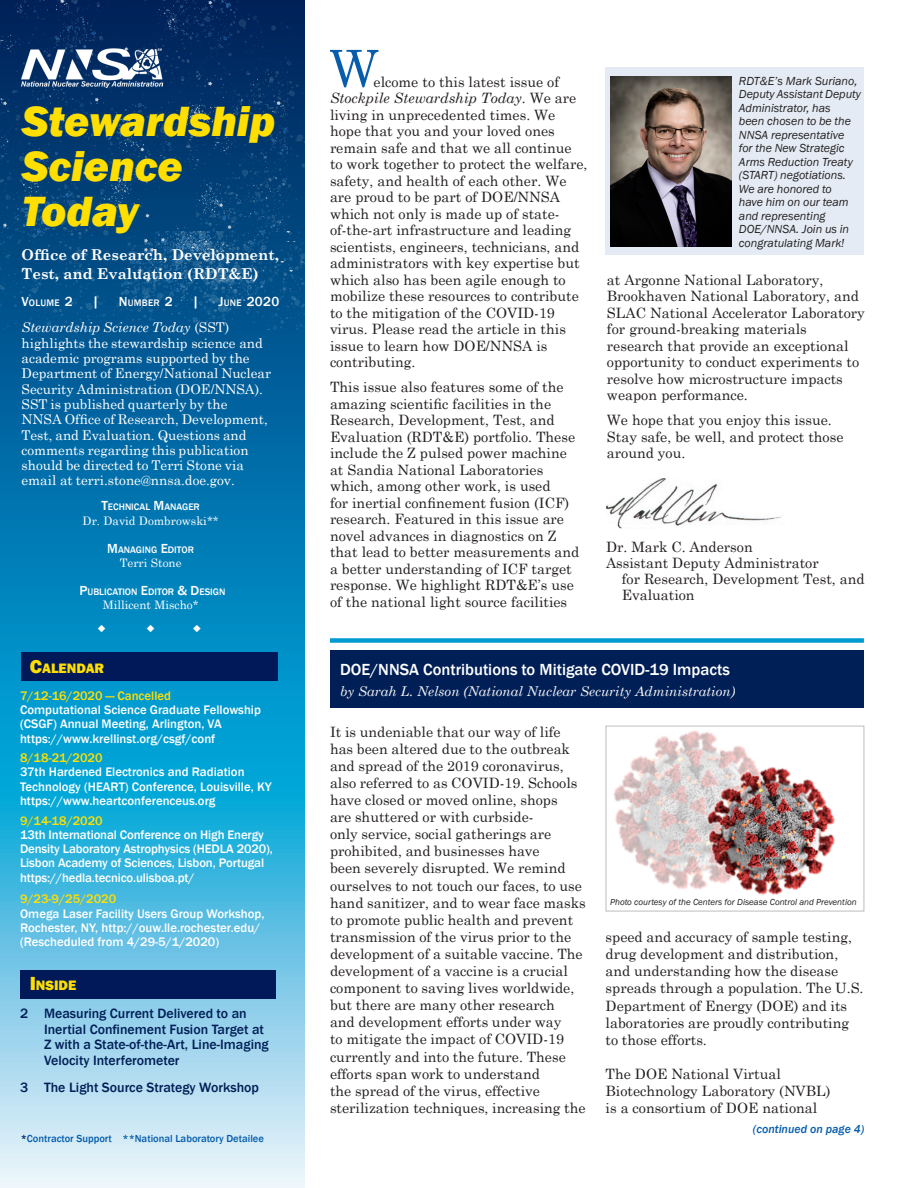
<style>
.page{position:relative;width:918px;height:1188px;background:#fff}
.page>*{position:absolute;margin:0;border:0;box-sizing:border-box;transform-origin:0 0}
.t1{font:50.7px "Century Schoolbook";color:#075dac}
.t2{font:italic 800 43.5px/45px "Franklin Gothic";color:#ffdf01}
.Captions{font:500 16.5px "Franklin Gothic";color:#fff}
.t3{font:700 15px/19.5px "Century Schoolbook";color:#fff}
.Body_Text{font:14.25px/16.5px "Century Schoolbook";color:#231f20}
.Subheading_Text{font:14.25px "Century Schoolbook";color:#231f20}
.t4{font:500 14.25px "Franklin Gothic";color:#fff}
.Subheading_Text-2{font:800 14.1px "Franklin Gothic";color:#ffdf01}
.t5{font:500 13.8px/15.8px "Franklin Gothic";color:#001f56}
.t6{font:13.5px/15.3px "Century Schoolbook";color:#fff}
.Subheading{font:italic 13.5px "Century Schoolbook";color:#f5f5f6}
.t7{font:500 13.5px "Franklin Gothic";color:#fff}
.Subheading_Text-3{font:500 12.75px/14.2px "Franklin Gothic";color:#fff}
.Subheading_Text-4{font:500 12.75px "Franklin Gothic";color:#ffdf01}
.Captions-2{font:italic 12px/13.5px "Franklin Gothic";color:#231f20}
.Message_from_the_ADA{font:italic 500 12px "Franklin Gothic";color:#075dac}
.t8{font:11.7px "Century Schoolbook";color:#fff}
.t9{font:500 10.5px "Franklin Gothic";color:#075dac}
.t10{font:500 9.75px "Franklin Gothic";color:#fff}
.Captions-3{font:italic 9px "Franklin Gothic";color:#231f20}
.s1{font-size:13.5px}
.s2{font-style:inherit}
.s3{font-size:9.75px}
.s4{font-style:italic}
.s5{font-size:19.5px}
.s6{color:#001f56}
</style>
<div class="page">
<svg style="left:0;top:329px;width:304px;height:859px;background:#39a1cd"></svg>
<img style="left:0;top:0;width:305px;height:329px">
<img style="left:128px;top:290px;width:174px;height:29px">
<img style="left:300px;top:241px;width:5px;height:49px">
<img style="left:120px;top:262px;width:174px;height:48px">
<img style="left:126px;top:280px;width:174px;height:10px">
<img style="left:126px;top:232px;width:174px;height:48px">
<img style="left:196px;top:71px;width:91px;height:161px">
<img style="left:174px;top:212px;width:91px;height:88px">
<div style="left:605px;top:68px;width:259px;height:187px;background:#e4ebf4"></div>
<div style="left:330px;top:650px;width:534px;height:57px;background:#001f56"></div>
<div style="left:330px;top:638px;width:534px;height:5px;background:#009ad0"></div>
<img style="left:613px;top:730px;width:143px;height:160px">
<img style="left:610px;top:77px;width:122px;height:169px">
<img style="left:704px;top:766px;width:131px;height:128px">
<img style="left:22px;top:48px;width:141px;height:40px">
<div style="left:21px;top:652px;width:257px;height:29px;background:#011859"></div>
<div style="left:20px;top:970px;width:256px;height:28px;background:#011859"></div>
<img style="left:606px;top:478px;width:176px;height:51px">
<svg style="left:98px;top:625px;width:7px;height:7px"></svg>
<svg style="left:147px;top:625px;width:7px;height:7px"></svg>
<svg style="left:193px;top:625px;width:8px;height:7px"></svg>
<h2 class="t2" style="left:22px;top:99px;width:255px">Stewardship<br>Science<br>Today</h2>
<p class="t3" style="left:22px;top:244px;width:259px">Office of Research, Development,<br>Test, and Evaluation (RDT&amp;E)</p>
<p class="t10" style="left:21px;top:296px;width:53px"><span class="s1">V</span>OLUME <span class="s1">2</span></p>
<p class="t4" style="left:92px;top:292px;width:9px">|</p>
<p class="t10" style="left:119px;top:296px;width:55px"><span class="s1">N</span>UMBER <span class="s1">2</span></p>
<p class="t4" style="left:192px;top:292px;width:9px">|</p>
<p class="t7" style="left:219px;top:293px;width:62px"><span class="s2">J</span><span class="s3">UNE</span> 2020</p>
<p class="t6" style="left:22px;top:319px;width:251px"><span class="s4">Stewardship Science Today</span> (SST) highlights the stewardship science and academic programs supported by the Department of Energy/National Nuclear Security Administration (DOE/NNSA).<br>SST is published quarterly by the NNSA Office of Research, Development, Test, and Evaluation. Questions and comments regarding this publication should be directed to Terri Stone via email at terri.stone@nnsa.doe.gov.</p>
<p class="t10" style="left:101px;top:501px;width:100px"><span class="s1">T</span>ECHNICAL <span class="s1">M</span>ANAGER</p>
<p class="t8" style="left:83px;top:511px;width:138px">Dr. David Dombrowski**</p>
<p class="t10" style="left:107px;top:543px;width:88px"><span class="s1">M</span>ANAGING <span class="s1">E</span>DITOR</p>
<p class="t8" style="left:120px;top:553px;width:63px">Terri Stone</p>
<p class="t10" style="left:80px;top:586px;width:147px"><span class="s1">P</span>UBLICATION <span class="s1">E</span>DITOR <span class="s1">&amp; D</span>ESIGN</p>
<p class="t8" style="left:103px;top:595px;width:97px">Millicent Mischo*</p>
<p class="Subheading_Text-2" style="left:30px;top:659px;width:76px"><span class="s5">C</span>ALENDAR</p>
<p class="t1" style="left:329px;top:26px;width:51px">W</p>
<p class="Body_Text" style="left:330px;top:72px;width:259px;text-indent:44px">elcome to this latest issue of <span class="s4">Stockpile Stewardship Today</span>. We are living in unprecedented times. We hope that you and your loved ones remain safe and that we all continue to work together to protect the welfare, safety, and health of each other. We are proud to be part of DOE/NNSA which not only is made up of state&shy;of-the-art infrastructure and leading scientists, engineers, technicians, and administrators with key expertise but which also has been agile enough to mobilize these resources to contribute to the mitigation of the COVID-19 virus. Please read the article in this issue to learn how DOE/NNSA is contributing.</p>
<p class="Body_Text" style="left:330px;top:378px;width:251px">This issue also features some of the amazing scientific facilities in the Research, Development, Test, and Evaluation (RDT&amp;E) portfolio. These include the Z pulsed power machine at Sandia National Laboratories which, among other work, is used<br>for inertial confinement fusion (ICF) research. Featured in this issue are novel advances in diagnostics on Z that lead to better measurements and a better understanding of ICF target response. We highlight RDT&amp;E’s use of the national light source facilities</p>
<p class="Captions-2" style="left:739px;top:74px;width:124px">RDT&amp;E’s Mark Suriano,<br>Deputy Assistant Deputy<br>Administrator, has<br>been chosen to be the<br>NNSA representative for the New Strategic<br>Arms Reduction Treaty (START) negotiations.<br>We are honored to<br>have him on our team and representing<br>DOE/NNSA. Join us in congratulating Mark!</p>
<p class="Body_Text" style="left:607px;top:270px;width:259px">at Argonne National Laboratory, Brookhaven National Laboratory, and SLAC National Accelerator Laboratory for ground-breaking materials research that provide an exceptional opportunity to conduct experiments to resolve how microstructure impacts weapon performance.</p>
<p class="Body_Text" style="left:607px;top:411px;width:238px">We hope that you enjoy this issue.<br>Stay safe, be well, and protect those around you.</p>
<p class="Subheading_Text" style="left:606px;top:534px;width:148px">Dr. Mark C. Anderson</p>
<p class="Subheading_Text" style="left:606px;top:551px;width:214px">Assistant Deputy Administrator</p>
<p class="Subheading_Text" style="left:622px;top:567px;width:244px">for Research, Development Test, and</p>
<p class="Subheading_Text" style="left:622px;top:583px;width:74px">Evaluation</p>
<p class="Captions" style="left:340px;top:660px;width:391px">DOE/NNSA Contributions to Mitigate COVID-19 Impacts</p>
<p class="Subheading_Text-4" style="left:20px;top:688px;width:153px">7/12-16/2020 — Cancelled</p>
<p class="Subheading" style="left:340px;top:681px;width:397px">by Sarah L. Nelson (National Nuclear Security Administration)</p>
<p class="Subheading_Text-3" style="left:20px;top:703px;width:242px">Computational Science Graduate Fellowship (CSGF) Annual Meeting, Arlington, VA</p>
<p class="Subheading_Text-3" style="left:20px;top:731px;width:197px">https://www.krellinst.org/csgf/conf</p>
<p class="Subheading_Text-4" style="left:20px;top:750px;width:84px">8/18-21/2020</p>
<p class="Subheading_Text-3" style="left:20px;top:765px;width:253px">37th Hardened Electronics and Radiation<br>Technology (HEART) Conference, Louisville, KY https://www.heartconferenceus.org</p>
<p class="Subheading_Text-4" style="left:20px;top:812px;width:84px">9/14-18/2020</p>
<p class="Subheading_Text-3" style="left:20px;top:828px;width:254px">13th International Conference on High Energy<br>Density Laboratory Astrophysics (HEDLA 2020),<br>Lisbon Academy of Sciences, Lisbon, Portugal</p>
<p class="Subheading_Text-3" style="left:20px;top:870px;width:176px">https://hedla.tecnico.ulisboa.pt/</p>
<p class="Subheading_Text-4" style="left:20px;top:891px;width:98px">9/23-9/25/2020</p>
<p class="Subheading_Text-3" style="left:20px;top:906px;width:246px">Omega Laser Facility Users Group Workshop,<br>Rochester, NY, http://ouw.lle.rochester.edu/ (Rescheduled from 4/29-5/1/2020)</p>
<p class="Body_Text" style="left:330px;top:722px;width:257px;line-height:17.1px">It is undeniable that our way of life has been altered due to the outbreak and spread of the 2019 coronavirus, also referred to as COVID-19. Schools have closed or moved online, shops<br>are shuttered or with curbside-<br>only service, social gatherings are prohibited, and businesses have<br>been severely disrupted. We remind ourselves to not touch our faces, to use hand sanitizer, and to wear face masks to promote public health and prevent transmission of the virus prior to the development of a suitable vaccine. The development of a vaccine is a crucial component to saving lives worldwide, but there are many other research<br>and development efforts under way<br>to mitigate the impact of COVID-19 currently and into the future. These efforts span work to understand<br>the spread of the virus, effective sterilization techniques, increasing the</p>
<p class="Captions-3" style="left:610px;top:896px;width:248px">Photo courtesy of the Centers for Disease Control and Prevention</p>
<p class="Body_Text" style="left:606px;top:927px;width:259px;line-height:17.1px">speed and accuracy of sample testing, drug development and distribution, and understanding how the disease spreads through a population. The U.S.<br>Department of Energy (DOE) and its laboratories are proudly contributing to those efforts.</p>
<p class="Body_Text" style="left:606px;top:1064px;width:226px;line-height:17.1px">The DOE National Virtual<br>Biotechnology Laboratory (NVBL) is a consortium of DOE national</p>
<p class="Subheading_Text-2" style="left:30px;top:976px;width:48px"><span class="s5">I</span>NSIDE</p>
<p class="t5" style="left:44px;top:1006px;width:226px;text-indent:-24px">2 Measuring Current Delivered to an Inertial Confinement Fusion Target at Z with a State-of-the-Art, Line-Imaging Velocity Interferometer</p>
<p class="t5" style="left:20px;top:1079px;width:240px">3 The Light Source Strategy Workshop</p>
<p class="t9" style="left:21px;top:1132px;width:245px"><span class="s6">*</span>Contractor Support **National Laboratory Detailee</p>
<p class="Message_from_the_ADA" style="left:753px;top:1121px;width:113px">(continued on page 4)</p>
</div>
